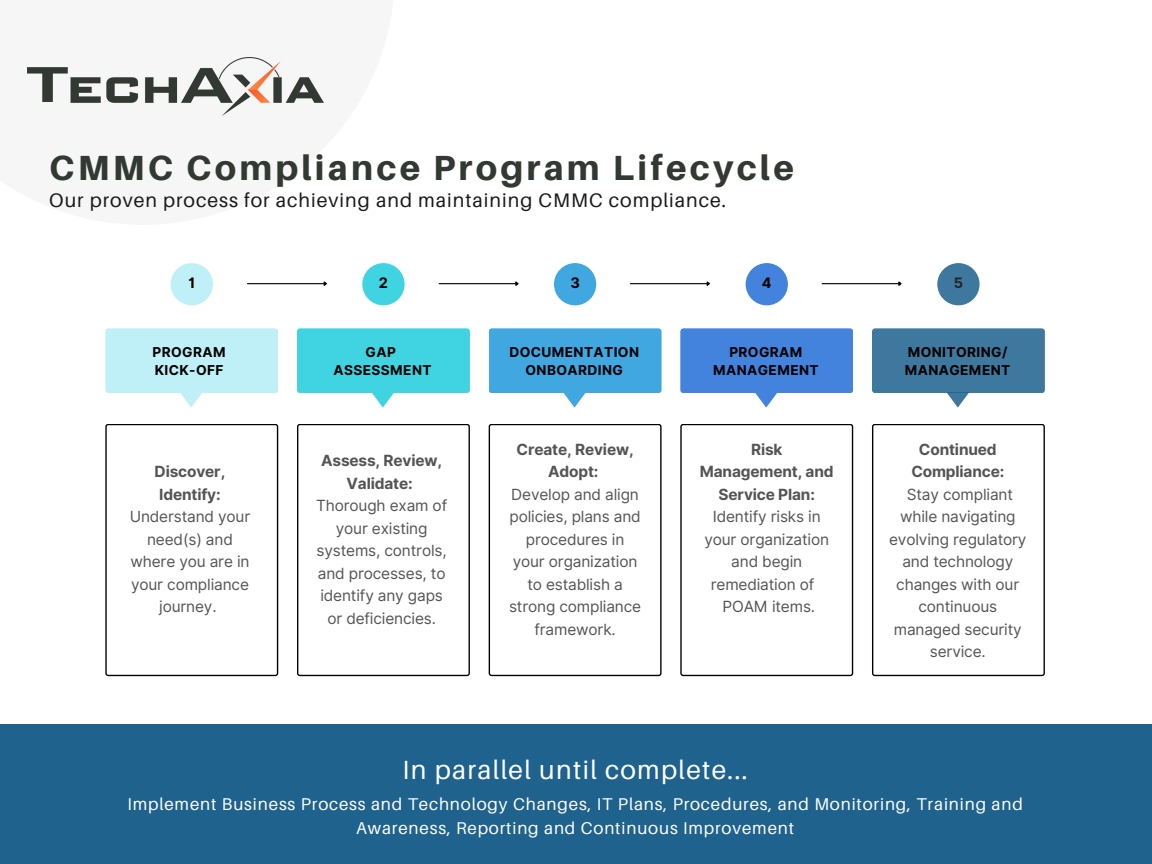
<style>
.page{position:relative;width:1152px;height:864px;background:#fff}
.page>*{position:absolute;margin:0;border:0;box-sizing:border-box;transform-origin:0 0}
.t1{font:800 34.95px "Aileron";letter-spacing:.095em;color:#313932}
.t2{font:26.4px "Aileron";letter-spacing:.05em;color:#fff}
.t3{font:19.5px "Aileron";letter-spacing:.05em;color:#191919}
.t4{font:16.95px/24.8px "Aileron";letter-spacing:.05em;color:#fff;text-align:center}
.t5{font:15.45px/22.5px "Inter";letter-spacing:-.01em;color:#545454;text-align:center}
.t6{font:700 15.45px/22.5px "Inter";letter-spacing:-.01em;color:#545454;text-align:center}
.t7{font:700 14.4px "Inter";color:#000}
.t8{font:700 13.65px/18.1px "Inter";letter-spacing:.03em;color:#000;text-align:center}
</style>
<div class="page">
<div style="left:0;top:0;width:395px;height:225px;background:#f6f6f6"></div>
<img style="left:28px;top:57px;width:296px;height:59px">
<div style="left:0;top:724px;width:1152px;height:140px;background:#1f628e"></div>
<svg style="left:105px;top:424px;width:173px;height:252px"></svg>
<svg style="left:297px;top:424px;width:173px;height:252px"></svg>
<div style="left:105px;top:328px;width:173px;height:65px;background:#c0f0f7;border-radius:3px"></div>
<div style="left:297px;top:328px;width:173px;height:65px;background:#40d4e2;border-radius:3px"></div>
<svg style="left:180px;top:393px;width:22px;height:15px"></svg>
<svg style="left:372px;top:393px;width:22px;height:15px"></svg>
<svg style="left:489px;top:424px;width:173px;height:252px"></svg>
<div style="left:489px;top:328px;width:173px;height:65px;background:#40a7e1;border-radius:3px"></div>
<svg style="left:563px;top:393px;width:23px;height:15px"></svg>
<svg style="left:680px;top:424px;width:173px;height:252px"></svg>
<div style="left:680px;top:328px;width:173px;height:65px;background:#4383dd;border-radius:3px"></div>
<svg style="left:755px;top:393px;width:22px;height:15px"></svg>
<svg style="left:872px;top:424px;width:173px;height:252px"></svg>
<div style="left:872px;top:328px;width:173px;height:65px;background:#3f789e;border-radius:3px"></div>
<svg style="left:947px;top:392px;width:22px;height:16px"></svg>
<div style="left:171px;top:263px;width:42px;height:42px;background:#c0f0f7;border-radius:50%"></div>
<div style="left:362px;top:263px;width:43px;height:42px;background:#40d4e2;border-radius:50%"></div>
<div style="left:554px;top:263px;width:42px;height:42px;background:#40a7e1;border-radius:50%"></div>
<div style="left:746px;top:263px;width:42px;height:42px;background:#4383dd;border-radius:50%"></div>
<div style="left:937px;top:263px;width:43px;height:42px;background:#3f789e;border-radius:50%"></div>
<hr style="left:247px;top:283px;width:77px;height:1px;background:#000">
<svg style="left:323px;top:281px;width:4px;height:5px"></svg>
<hr style="left:439px;top:283px;width:77px;height:1px;background:#000">
<svg style="left:514px;top:281px;width:5px;height:5px"></svg>
<hr style="left:630px;top:283px;width:77px;height:1px;background:#000">
<svg style="left:706px;top:281px;width:4px;height:5px"></svg>
<hr style="left:822px;top:283px;width:77px;height:1px;background:#000">
<svg style="left:897px;top:281px;width:5px;height:5px"></svg>
<p class="t1" style="left:49px;top:146px;width:746px">CMMC Compliance Program Lifecycle</p>
<p class="t3" style="left:49px;top:188px;width:678px">Our proven process for achieving and maintaining CMMC compliance.</p>
<p class="t7" style="left:188px;top:274px;width:8px">1</p>
<p class="t7" style="left:379px;top:274px;width:11px">2</p>
<p class="t7" style="left:570px;top:274px;width:11px">3</p>
<p class="t7" style="left:762px;top:274px;width:11px">4</p>
<p class="t7" style="left:954px;top:274px;width:11px">5</p>
<p class="t8" style="left:153px;top:343px;width:75px">PROGRAM</p>
<p class="t8" style="left:155px;top:361px;width:70px">KICK-OFF</p>
<p class="t6" style="left:155px;top:461px;width:72px">Discover,<br>Identify:</p>
<p class="t5" style="left:130px;top:506px;width:122px">Understand your need(s) and where you are in your compliance journey.</p>
<p class="t8" style="left:366px;top:343px;width:32px">GAP</p>
<p class="t8" style="left:334px;top:361px;width:100px">ASSESSMENT</p>
<p class="t6" style="left:321px;top:449px;width:122px">Assess, Review,<br>Validate:</p>
<p class="t5" style="left:316px;top:494px;width:133px">Thorough exam of your existing systems, controls, and processes, to identify any gaps or deficiencies.</p>
<p class="t8" style="left:509px;top:343px;width:131px">DOCUMENTATION<br>ONBOARDING</p>
<p class="t6" style="left:517px;top:438px;width:119px">Create, Review,<br>Adopt:</p>
<p class="t5" style="left:509px;top:483px;width:134px">Develop and align policies, plans and procedures in your organization to establish a strong compliance framework.</p>
<p class="t8" style="left:713px;top:343px;width:107px">PROGRAM<br>MANAGEMENT</p>
<p class="t6" style="left:700px;top:438px;width:135px">Risk<br>Management, and<br>Service Plan:</p>
<p class="t5" style="left:704px;top:506px;width:126px">Identify risks in your organization and begin remediation of<br>POAM items.</p>
<p class="t8" style="left:908px;top:343px;width:101px">MONITORING/</p>
<p class="t8" style="left:905px;top:361px;width:107px">MANAGEMENT</p>
<p class="t6" style="left:911px;top:438px;width:94px">Continued<br>Compliance:</p>
<p class="t5" style="left:889px;top:483px;width:139px">Stay compliant while navigating evolving regulatory and technology changes with our continuous managed security service.</p>
<p class="t2" style="left:403px;top:754px;width:347px">In parallel until complete...</p>
<p class="t4" style="left:127px;top:791px;width:897px">Implement Business Process and Technology Changes, IT Plans, Procedures, and Monitoring, Training and<br>Awareness, Reporting and Continuous Improvement</p>
</div>
